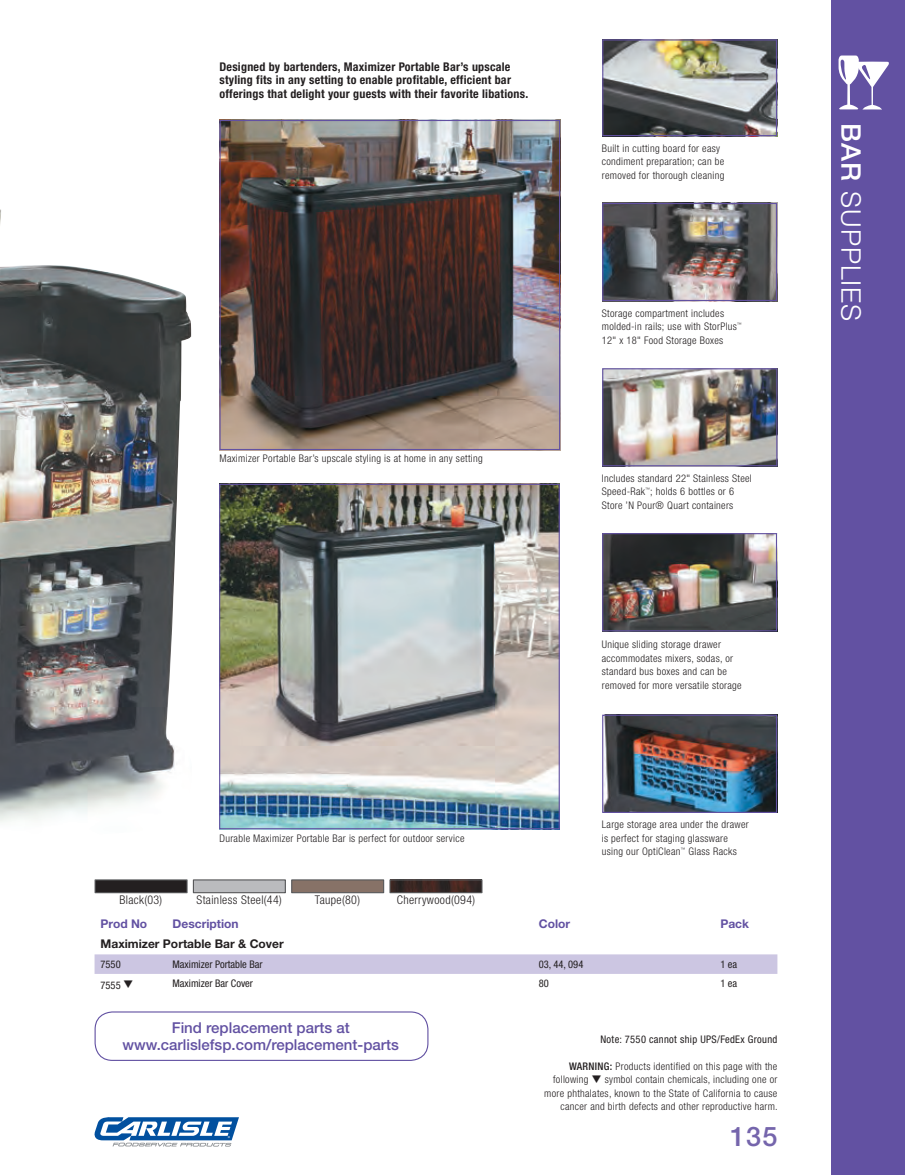
<style>
.page{position:relative;width:905px;height:1175px;background:#fff}
.page>*{position:absolute;margin:0;border:0;box-sizing:border-box;transform-origin:0 0}
.t1{font:300 27px "Helvetica Neue LT Std";letter-spacing:.04em;color:#fff}
.t2{font:500 27px "Helvetica Neue LT Std";color:#7565ac}
.t3{font:500 15px/16.5px "Helvetica Neue LT Std";color:#6251a2;text-align:center}
.t4{font:700 condensed 12px/13.5px "Helvetica Neue LT Std";letter-spacing:.02em;color:#231f20}
.t5{font:300 condensed 12px "Helvetica Neue LT Std";letter-spacing:.03em;color:#231f20}
.t6{font:700 12px "Helvetica Neue LT Std";color:#6251a2}
.t7{font:700 12px "Helvetica Neue LT Std";color:#231f20}
.t8{font:300 condensed 10.5px/13.5px "Helvetica Neue LT Std";letter-spacing:.03em;color:#231f20}
.t9{font:condensed 10.5px "Helvetica Neue LT Std";color:#231f20}
.t10{font:condensed 10.5px "Helvetica Neue LT Std";letter-spacing:.03em;color:#231f20}
.s1{font-weight:500}
</style>
<div class="page">
<div style="left:831px;top:0;width:73px;height:1174px;background:#6251a2"></div>
<svg style="left:94px;top:1117px;width:145px;height:29px"></svg>
<svg style="left:838px;top:56px;width:51px;height:54px"></svg>
<div style="left:94px;top:954px;width:683px;height:20px;background:#ccc6e2"></div>
<div style="left:95px;top:880px;width:92px;height:12px;background:#231f20"></div>
<div style="left:94px;top:879px;width:94px;height:14px;border:1px solid #57585a"></div>
<div style="left:193px;top:879px;width:93px;height:14px;background:#babbbe;border:1px solid #57585a"></div>
<div style="left:291px;top:879px;width:93px;height:14px;background:#877267;border:1px solid #57585a"></div>
<div style="left:95px;top:1011px;width:333px;height:49px;border:1px solid #6251a2;border-radius:17px"></div>
<img style="left:0;top:209px;width:192px;height:613px">
<img style="left:604px;top:41px;width:171px;height:93px">
<div style="left:602px;top:39px;width:175px;height:97px;border:1px solid #6251a2"></div>
<img style="left:604px;top:370px;width:171px;height:94px">
<div style="left:602px;top:368px;width:175px;height:98px;border:1px solid #6251a2"></div>
<img style="left:604px;top:205px;width:171px;height:94px">
<div style="left:602px;top:203px;width:175px;height:98px;border:1px solid #6251a2"></div>
<img style="left:604px;top:535px;width:171px;height:94px">
<div style="left:602px;top:533px;width:175px;height:98px;border:1px solid #6251a2"></div>
<img style="left:604px;top:716px;width:171px;height:95px">
<div style="left:602px;top:714px;width:175px;height:99px;border:1px solid #6251a2"></div>
<img style="left:221px;top:122px;width:337px;height:326px">
<div style="left:219px;top:120px;width:341px;height:330px;border:1px solid #6251a2"></div>
<img style="left:221px;top:486px;width:337px;height:341px">
<div style="left:219px;top:484px;width:341px;height:345px;border:1px solid #6251a2"></div>
<img style="left:391px;top:881px;width:89px;height:10px">
<div style="left:389px;top:879px;width:93px;height:14px;border:1px solid #57585a"></div>
<p class="t4" style="left:219px;top:59px;width:310px">Designed by bartenders, Maximizer Portable Bar’s upscale styling fits in any setting to enable profitable, efficient bar offerings that delight your guests with their favorite libations.</p>
<p class="t8" style="left:219px;top:451px;width:265px">Maximizer Portable Bar’s upscale styling is at home in any setting</p>
<p class="t8" style="left:219px;top:831px;width:246px">Durable Maximizer Portable Bar is perfect for outdoor service</p>
<p class="t5" style="left:119px;top:893px;width:44px">Black(03)</p>
<p class="t5" style="left:196px;top:893px;width:87px">Stainless Steel(44)</p>
<p class="t5" style="left:315px;top:893px;width:47px">Taupe(80)</p>
<p class="t5" style="left:397px;top:893px;width:80px">Cherrywood(094)</p>
<p class="t8" style="left:601px;top:141px;width:124px">Built in cutting board for easy condiment preparation; can be removed for thorough cleaning</p>
<p class="t8" style="left:602px;top:306px;width:142px">Storage compartment includes molded-in rails; use with StorPlus<sup>™<br></sup>12" x 18" Food Storage Boxes</p>
<p class="t8" style="left:601px;top:471px;width:152px">Includes standard 22" Stainless Steel<br>Speed‑Rak<sup>™</sup>; holds 6 bottles or 6<br>Store ’N Pour® Quart containers</p>
<p class="t8" style="left:601px;top:637px;width:141px">Unique sliding storage drawer accommodates mixers, sodas, or standard bus boxes and can be removed for more versatile storage</p>
<p class="t8" style="left:601px;top:817px;width:148px">Large storage area under the drawer is perfect for staging glassware using our OptiClean<sup>™</sup> Glass Racks</p>
<p class="t6" style="left:100px;top:916px;width:48px">Prod No</p>
<p class="t6" style="left:172px;top:916px;width:67px">Description</p>
<p class="t6" style="left:538px;top:916px;width:33px">Color</p>
<p class="t6" style="left:720px;top:916px;width:30px">Pack</p>
<p class="t7" style="left:100px;top:936px;width:185px">Maximizer Portable Bar &amp; Cover</p>
<p class="t9" style="left:100px;top:958px;width:22px">7550</p>
<p class="t9" style="left:172px;top:958px;width:91px">Maximizer Portable Bar</p>
<p class="t9" style="left:538px;top:958px;width:46px">03, 44, 094</p>
<p class="t9" style="left:720px;top:958px;width:18px">1 ea</p>
<p class="t9" style="left:100px;top:978px;width:34px">7555 ❑</p>
<p class="t9" style="left:172px;top:977px;width:82px">Maximizer Bar Cover</p>
<p class="t9" style="left:538px;top:977px;width:12px">80</p>
<p class="t9" style="left:720px;top:977px;width:18px">1 ea</p>
<h2 class="t3" style="left:123px;top:1019px;width:278px">Find replacement parts at www.carlislefsp.com/replacement-parts</h2>
<p class="t10" style="left:600px;top:1033px;width:178px">Note: 7550 cannot ship UPS/FedEx Ground</p>
<p class="t8" style="left:544px;top:1059px;width:235px;text-align:right"><span class="s1">WARNING:</span> Products identified on this page with the following ❑ symbol contain chemicals, including one or more phthalates, known to the State of California to cause cancer and birth defects and other reproductive harm.</p>
<h1 class="t2" style="left:730px;top:1120px;width:49px">135</h1>
<h1 class="t1" style="left:867px;top:123px;width:200px;rotate:90deg"><span class="s1">BAR</span> SUPPLIES</h1>
</div>
